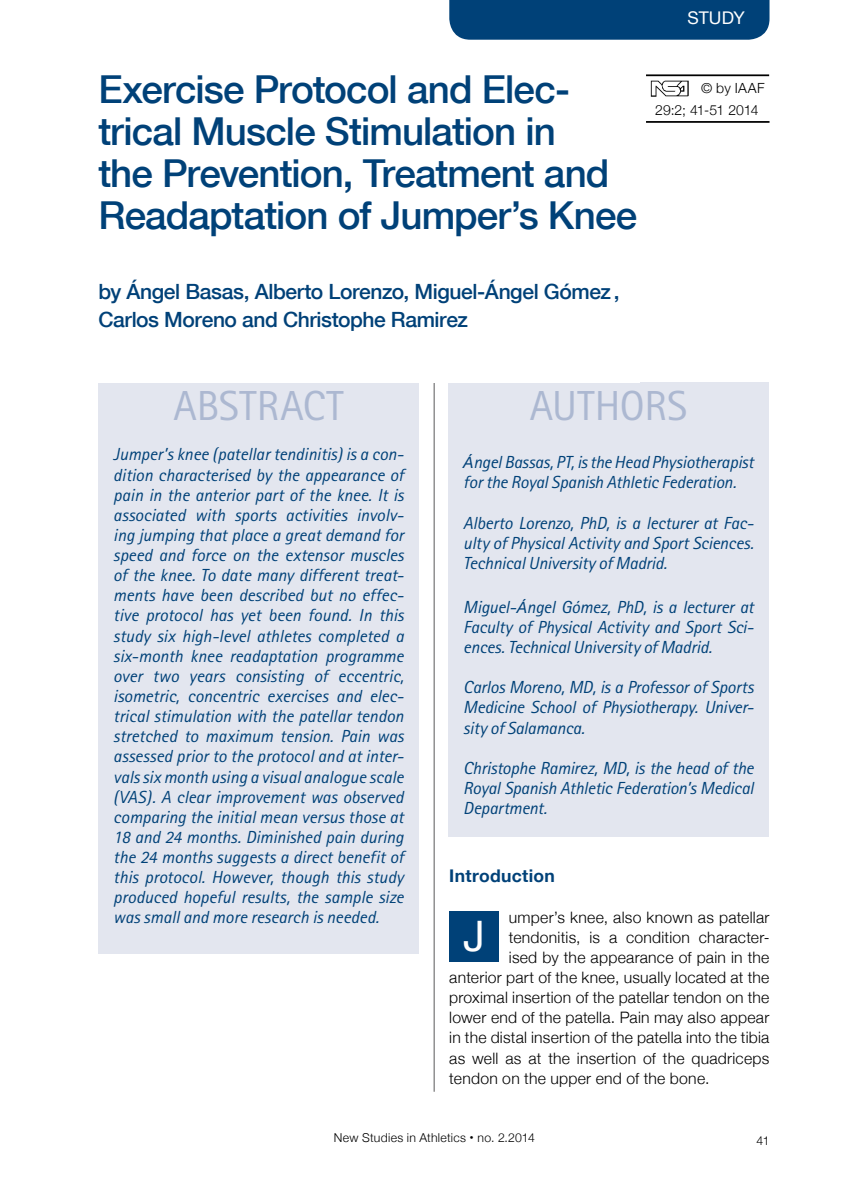
<style>
.page{position:relative;width:844px;height:1191px;background:#fff}
.page>*{position:absolute;margin:0;border:0;box-sizing:border-box;transform-origin:0 0}
.t1{font:42px "Rotis Sans Serif";color:#acb8d1}
.t2{font:42px "Helvetica Neue";color:#fff}
.t3{font:500 38.5px/42px "Helvetica Neue";letter-spacing:-.025em;color:#004178}
.t4{font:500 21px/28px "Helvetica Neue";letter-spacing:-.02em;color:#004178}
.t5{font:italic 17.5px/20.1px "Rotis Sans Serif";letter-spacing:-.01em;color:#004178;text-align:justify}
.t6{font:700 17.5px "Helvetica Neue";letter-spacing:.02em;color:#004178}
.t7{font:17.5px "Helvetica Neue";color:#fff}
.t8{font:300 15.75px "Helvetica Neue";letter-spacing:.015em;color:#000}
.t9{font:300 14px "Helvetica Neue";letter-spacing:-.035em;color:#000}
.t10{font:300 14px "Helvetica Neue";letter-spacing:.005em;color:#000}
.t11{font:300 12.25px "Helvetica Neue";letter-spacing:.02em;color:#000}
.s1{font-family:"Helvetica Neue";font-size:15.75px}
.s2{font-weight:700;font-size:15.75px}
</style>
<div class="page">
<hr style="left:0;top:0;width:1px;height:1191px;background:#fabb00">
<div style="left:449px;top:0;width:320px;height:40px;background:#004178"></div>
<img style="left:650px;top:80px;width:39px;height:17px">
<hr style="left:646px;top:74px;width:123px;height:2px;background:#000">
<hr style="left:646px;top:121px;width:123px;height:2px;background:#000">
<hr style="left:433px;top:316px;width:1px;height:775px;background:#58585a">
<div style="left:98px;top:382px;width:320px;height:571px;background:#e3e6ef"></div>
<div style="left:448px;top:382px;width:320px;height:455px;background:#e3e6ef"></div>
<div style="left:98px;top:66px;width:541px;height:316px;background:#fff"></div>
<div style="left:449px;top:911px;width:50px;height:51px;background:#004178"></div>
<p class="t7" style="left:687px;top:7px;width:59px">study</p>
<h2 class="t3" style="left:98px;top:68px;width:540px">Exercise Protocol and Elec&shy;trical Muscle Stimulation in<br>the Prevention, Treatment and<br>Readaptation of Jumper’s Knee</h2>
<p class="t4" style="left:98px;top:277px;width:522px">by Ángel Basas, Alberto Lorenzo, Miguel-Ángel Gómez ,<br>Carlos Moreno and Christophe Ramirez</p>
<p class="t10" style="left:701px;top:79px;width:65px">© by IAAF</p>
<p class="t9" style="left:655px;top:102px;width:105px">29:2; 41-51 2014</p>
<h1 class="t1" style="left:173px;top:381px;width:172px">ABSTRACT</h1>
<p class="t5" style="left:113px;top:444px;width:292px">Jumper’s knee (patellar tendinitis) is a con&shy;dition characterised by the appearance of pain in the anterior part of the knee. It is associated with sports activities involv&shy;ing jumping that place a great demand for speed and force on the extensor muscles of the knee. To date many different treat&shy;ments have been described but no effec&shy;tive protocol has yet been found. In this study six high-level athletes completed a six-month knee readaptation programme over two years consisting of eccentric, isometric, concentric exercises and elec&shy;trical stimulation with the patellar tendon stretched to maximum tension. Pain was assessed prior to the protocol and at inter&shy;vals six month using a visual analogue scale (VAS). A clear improvement was observed comparing the initial mean versus those at 18 and 24 months. Diminished pain during the 24 months suggests a direct benefit of this protocol. However, though this study produced hopeful results, the sample size was small and more research is needed.</p>
<h1 class="t1" style="left:529px;top:381px;width:159px">AUTHORS</h1>
<p class="t5" style="left:463px;top:452px;width:292px"><span class="s1">Á</span>ngel Bassas, PT, is the Head Physiotherapist for the Royal Spanish Athletic Federation.</p>
<p class="t5" style="left:463px;top:513px;width:292px">Alberto Lorenzo, PhD, is a lecturer at Fac&shy;ulty of Physical Activity and Sport Sciences.<br>Technical University of Madrid.</p>
<p class="t5" style="left:463px;top:597px;width:292px">Miguel-<span class="s1">Á</span>ngel Gómez, PhD, is a lecturer at Faculty of Physical Activity and Sport Sci&shy;ences. Technical University of Madrid.</p>
<p class="t5" style="left:463px;top:677px;width:292px">Carlos Moreno, MD, is a Professor of Sports Medicine School of Physiotherapy. Univer&shy;sity of Salamanca.</p>
<p class="t5" style="left:463px;top:758px;width:292px">Christophe Ramirez, MD, is the head of the Royal Spanish Athletic Federation’s Medical Department.</p>
<p class="t6" style="left:449px;top:865px;width:107px">Introduction</p>
<p class="t8" style="left:508px;top:907px;width:262px">umper’s knee, also known as patellar</p>
<p class="t8" style="left:508px;top:927px;width:262px">tendonitis, is a condition character-</p>
<p class="t8" style="left:508px;top:947px;width:262px">ised by the appearance of pain in the</p>
<p class="t8" style="left:449px;top:967px;width:321px">anterior part of the knee, usually located at the</p>
<p class="t8" style="left:449px;top:988px;width:321px">proximal insertion of the patellar tendon on the</p>
<p class="t8" style="left:449px;top:1008px;width:321px">lower end of the patella. Pain may also appear</p>
<p class="t8" style="left:449px;top:1028px;width:321px">in the distal insertion of the patella into the tibia</p>
<p class="t8" style="left:449px;top:1048px;width:321px">as well as at the insertion of the quadriceps</p>
<p class="t8" style="left:449px;top:1068px;width:262px">tendon on the upper end of the bone.</p>
<h1 class="t2" style="left:463px;top:911px;width:23px">J</h1>
<p class="t11" style="left:334px;top:1130px;width:202px">New Studies in Athletics <span class="s2">·</span> no. 2.2014</p>
<p class="t11" style="left:756px;top:1133px;width:14px">41</p>
</div>
